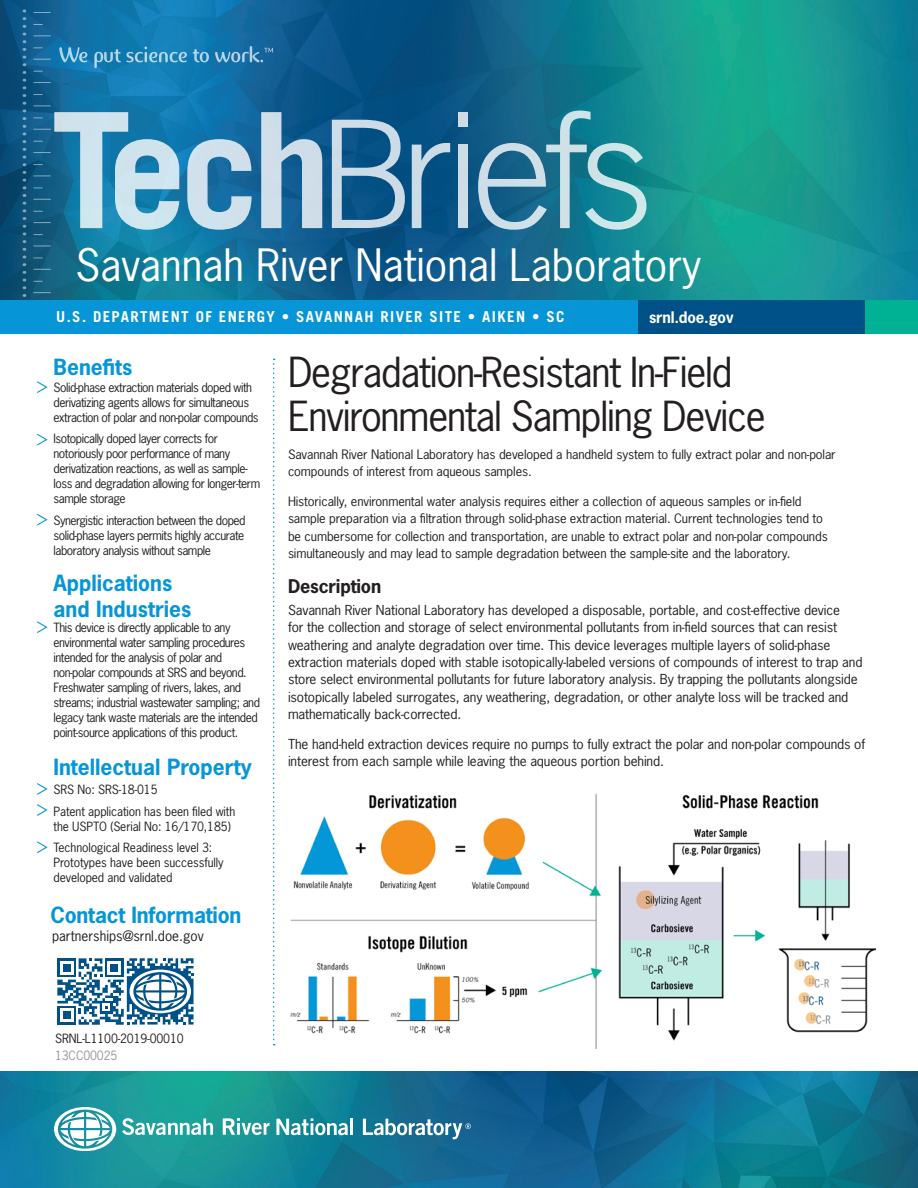
<style>
.page{position:relative;width:918px;height:1188px;background:#fff}
.page>*{position:absolute;margin:0;border:0;box-sizing:border-box;transform-origin:0 0}
.t1{font:42px "News Gothic Std";color:#fff}
.headline_1{font:39px/43.5px "News Gothic Std";letter-spacing:-.03em;color:#231f20}
.Sidebar_headlines{font:700 21px/25.2px "News Gothic Std";color:#0696d7}
.Headline_2{font:700 17.85px "News Gothic Std";letter-spacing:-.01em;color:#231f20}
.t2{font:700 15px "Trade Gothic LT Std";letter-spacing:.09em;color:#fff}
.t3{font:700 15px "News Gothic Std";letter-spacing:-.01em;color:#fff}
.Body_text_1{font:13.5px "News Gothic Std";color:#231f20}
.Body_text_1_-_last{font:12.9px/17.2px "News Gothic Std";letter-spacing:-.01em;color:#231f20;scale:1.04 1}
.Body_text_1_-_last-2{font:12.3px/17.2px "News Gothic Std";letter-spacing:-.01em;color:#231f20;scale:1.04 1}
.At_a_glance{font:12px/15px "News Gothic Std";letter-spacing:-.04em;color:#231f20}
.At_a_glance-2{font:12px/15px "News Gothic Std";letter-spacing:-.01em;color:#231f20}
.SRNL_tracking_number{font:12px "News Gothic Std";letter-spacing:-.01em;color:#231f20}
.SRNL_tracking_number-2{font:12px "News Gothic Std";letter-spacing:-.01em;color:#939598}
</style>
<div class="page">
<img style="left:1px;top:1px;width:917px;height:299px">
<div style="left:1px;top:300px;width:864px;height:33px;background:#0696d7"></div>
<div style="left:638px;top:300px;width:280px;height:33px;background:#005187"></div>
<div style="left:865px;top:300px;width:53px;height:33px;background:#00b294"></div>
<svg style="left:23px;top:9px;width:3px;height:288px"></svg>
<svg style="left:33px;top:292px;width:18px;height:1px"></svg>
<svg style="left:33px;top:12px;width:18px;height:1px"></svg>
<svg style="left:33px;top:59px;width:18px;height:1px"></svg>
<svg style="left:33px;top:246px;width:18px;height:1px"></svg>
<svg style="left:33px;top:35px;width:18px;height:1px"></svg>
<svg style="left:33px;top:82px;width:18px;height:1px"></svg>
<svg style="left:33px;top:269px;width:18px;height:1px"></svg>
<svg style="left:59px;top:47px;width:28px;height:15px"></svg>
<svg style="left:193px;top:49px;width:16px;height:13px"></svg>
<svg style="left:215px;top:46px;width:58px;height:16px"></svg>
<svg style="left:94px;top:47px;width:93px;height:21px;background:#3690be"></svg>
<img style="left:1px;top:1071px;width:917px;height:117px">
<div style="left:458px;top:112px;width:9px;height:14px;background:#cedce5"></div>
<svg style="left:332px;top:120px;width:73px;height:108px;background:#5588ac"></svg>
<svg style="left:33px;top:106px;width:146px;height:129px;background:#5e9fbe"></svg>
<svg style="left:187px;top:139px;width:65px;height:91px;background:#7eaecb"></svg>
<svg style="left:261px;top:112px;width:61px;height:116px;background:#84abc6"></svg>
<svg style="left:412px;top:143px;width:38px;height:85px;background:#467ea3"></svg>
<div style="left:458px;top:145px;width:9px;height:83px;background:#cddce6"></div>
<svg style="left:478px;top:111px;width:168px;height:119px;background:#418da3"></svg>
<svg style="left:54px;top:1107px;width:62px;height:44px"></svg>
<svg style="left:122px;top:1118px;width:91px;height:17px"></svg>
<svg style="left:223px;top:1118px;width:47px;height:17px"></svg>
<svg style="left:276px;top:1118px;width:72px;height:17px"></svg>
<hr style="left:350px;top:1119px;width:3px;height:16px;background:#fff">
<svg style="left:363px;top:1119px;width:108px;height:20px"></svg>
<svg style="left:273px;top:359px;width:2px;height:686px"></svg>
<svg style="left:37px;top:381px;width:11px;height:12px"></svg>
<svg style="left:37px;top:514px;width:11px;height:12px"></svg>
<svg style="left:37px;top:434px;width:11px;height:12px"></svg>
<svg style="left:37px;top:621px;width:11px;height:12px"></svg>
<svg style="left:37px;top:783px;width:11px;height:12px"></svg>
<svg style="left:37px;top:804px;width:11px;height:12px"></svg>
<svg style="left:37px;top:841px;width:11px;height:12px"></svg>
<svg style="left:57px;top:958px;width:137px;height:67px"></svg>
<img style="left:290px;top:793px;width:585px;height:256px">
<h1 class="t1" style="left:76px;top:238px;width:627px">Savannah River National Laboratory</h1>
<p class="t3" style="left:649px;top:307px;width:86px">srnl.doe.gov</p>
<p class="Sidebar_headlines" style="left:54px;top:354px;width:80px">Benefits</p>
<p class="t2" style="left:56px;top:307px;width:510px">U.S. DEPARTMENT OF ENERGY • SAVANNAH RIVER SITE • AIKEN • SC</p>
<p class="headline_1" style="left:288px;top:351px;width:479px">Degradation-Resistant In-Field<br>Environmental Sampling Device</p>
<p class="Body_text_1_-_last-2" style="left:288px;top:445px;width:528px">Savannah River National Laboratory has developed a handheld system to fully extract polar and non-polar compounds of interest from aqueous samples.</p>
<p class="Body_text_1_-_last-2" style="left:288px;top:493px;width:521px">Historically, environmental water analysis requires either a collection of aqueous samples or in-field sample preparation via a filtration through solid-phase extraction material. Current technologies tend to be cumbersome for collection and transportation, are unable to extract polar and non-polar compounds simultaneously and may lead to sample degradation between the sample-site and the laboratory.</p>
<p class="Headline_2" style="left:288px;top:575px;width:95px">Description</p>
<p class="Body_text_1_-_last" style="left:288px;top:601px;width:554px">Savannah River National Laboratory has developed a disposable, portable, and cost-effective device<br>for the collection and storage of select environmental pollutants from in-field sources that can resist weathering and analyte degradation over time. This device leverages multiple layers of solid-phase extraction materials doped with stable isotopically-labeled versions of compounds of interest to trap and store select environmental pollutants for future laboratory analysis. By trapping the pollutants alongside isotopically labeled surrogates, any weathering, degradation, or other analyte loss will be tracked and mathematically back-corrected.</p>
<p class="Body_text_1_-_last" style="left:288px;top:735px;width:557px">The hand-held extraction devices require no pumps to fully extract the polar and non-polar compounds of interest from each sample while leaving the aqueous portion behind.</p>
<p class="At_a_glance" style="left:54px;top:379px;width:207px">Solid-phase extraction materials doped with derivatizing agents allows for simultaneous extraction of polar and non-polar compounds</p>
<p class="At_a_glance" style="left:54px;top:431px;width:208px">Isotopically doped layer corrects for notoriously poor performance of many derivatization reactions, as well as sample&shy;loss and degradation allowing for longer-term sample storage</p>
<p class="At_a_glance" style="left:54px;top:513px;width:194px;text-align:justify">Synergistic interaction between the doped solid-phase layers permits highly accurate laboratory analysis without sample</p>
<p class="Sidebar_headlines" style="left:54px;top:570px;width:139px">Applications and Industries</p>
<p class="At_a_glance" style="left:54px;top:620px;width:208px">This device is directly applicable to any environmental water sampling procedures intended for the analysis of polar and non-polar compounds at SRS and beyond.<br>Freshwater sampling of rivers, lakes, and streams; industrial wastewater sampling; and legacy tank waste materials are the intended point-source applications of this product.</p>
<p class="Sidebar_headlines" style="left:54px;top:754px;width:200px">Intellectual Property</p>
<p class="At_a_glance-2" style="left:54px;top:782px;width:106px">SRS No: SRS-18-015</p>
<p class="At_a_glance-2" style="left:54px;top:803px;width:183px">Patent application has been filed with the USPTO (Serial No: 16/170,185)</p>
<p class="At_a_glance-2" style="left:54px;top:840px;width:172px">Technological Readiness level 3:<br>Prototypes have been successfully developed and validated</p>
<p class="Sidebar_headlines" style="left:51px;top:902px;width:192px">Contact Information</p>
<p class="Body_text_1" style="left:52px;top:928px;width:153px">partnerships@srnl.doe.gov</p>
<p class="SRNL_tracking_number" style="left:55px;top:1031px;width:130px">SRNL-L1100-2019-00010</p>
<p class="SRNL_tracking_number-2" style="left:55px;top:1047px;width:64px">13CC00025</p>
</div>
